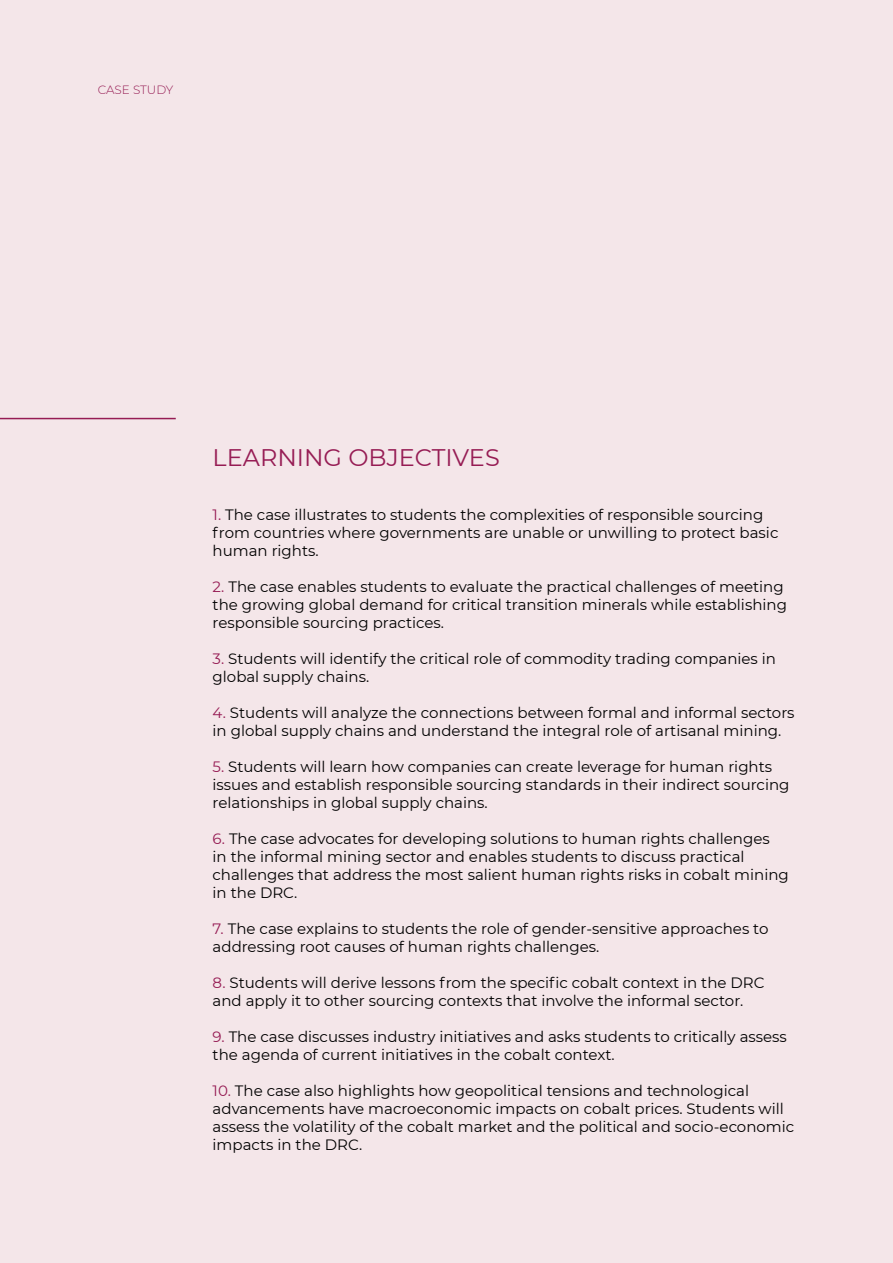
<style>
.page{position:relative;width:893px;height:1263px;background:#f4e6e9}
.page>*{position:absolute;margin:0;border:0;box-sizing:border-box;transform-origin:0 0}
.t1{font:24px "Montserrat";color:#961c54}
.text{font:15px/18px "Montserrat";color:#000}
.t2{font:300 12px "Montserrat";letter-spacing:-.01em;color:#961c54}
.s1{color:#961c54}
</style>
<div class="page">
<hr style="left:0;top:418px;width:176px;height:1px;background:#961c54">
<p class="t2" style="left:98px;top:81px;width:77px">CASE STUDY</p>
<p class="t1" style="left:213px;top:441px;width:289px">LEARNING OBJECTIVES</p>
<p class="text" style="left:213px;top:505px;width:567px"><span class="s1">1.</span> The case illustrates to students the complexities of responsible sourcing from countries where governments are unable or unwilling to protect basic human rights.</p>
<p class="text" style="left:213px;top:577px;width:576px"><span class="s1">2.</span> The case enables students to evaluate the practical challenges of meeting the growing global demand for critical transition minerals while establishing responsible sourcing practices.</p>
<p class="text" style="left:213px;top:649px;width:565px"><span class="s1">3.</span> Students will identify the critical role of commodity trading companies in global supply chains.</p>
<p class="text" style="left:213px;top:703px;width:583px"><span class="s1">4.</span> Students will analyze the connections between formal and informal sectors in global supply chains and understand the integral role of artisanal mining.</p>
<p class="text" style="left:213px;top:757px;width:578px"><span class="s1">5.</span> Students will learn how companies can create leverage for human rights issues and establish responsible sourcing standards in their indirect sourcing relationships in global supply chains.</p>
<p class="text" style="left:213px;top:829px;width:578px"><span class="s1">6.</span> The case advocates for developing solutions to human rights challenges<br>in the informal mining sector and enables students to discuss practical challenges that address the most salient human rights risks in cobalt mining in the DRC.</p>
<p class="text" style="left:213px;top:919px;width:557px"><span class="s1">7.</span> The case explains to students the role of gender-sensitive approaches to addressing root causes of human rights challenges.</p>
<p class="text" style="left:213px;top:973px;width:553px"><span class="s1">8.</span> Students will derive lessons from the specific cobalt context in the DRC and apply it to other sourcing contexts that involve the informal sector.</p>
<p class="text" style="left:213px;top:1027px;width:576px"><span class="s1">9.</span> The case discusses industry initiatives and asks students to critically assess the agenda of current initiatives in the cobalt context.</p>
<p class="text" style="left:213px;top:1081px;width:583px"><span class="s1">10.</span> The case also highlights how geopolitical tensions and technological advancements have macroeconomic impacts on cobalt prices. Students will assess the volatility of the cobalt market and the political and socio-economic impacts in the DRC.</p>
</div>
